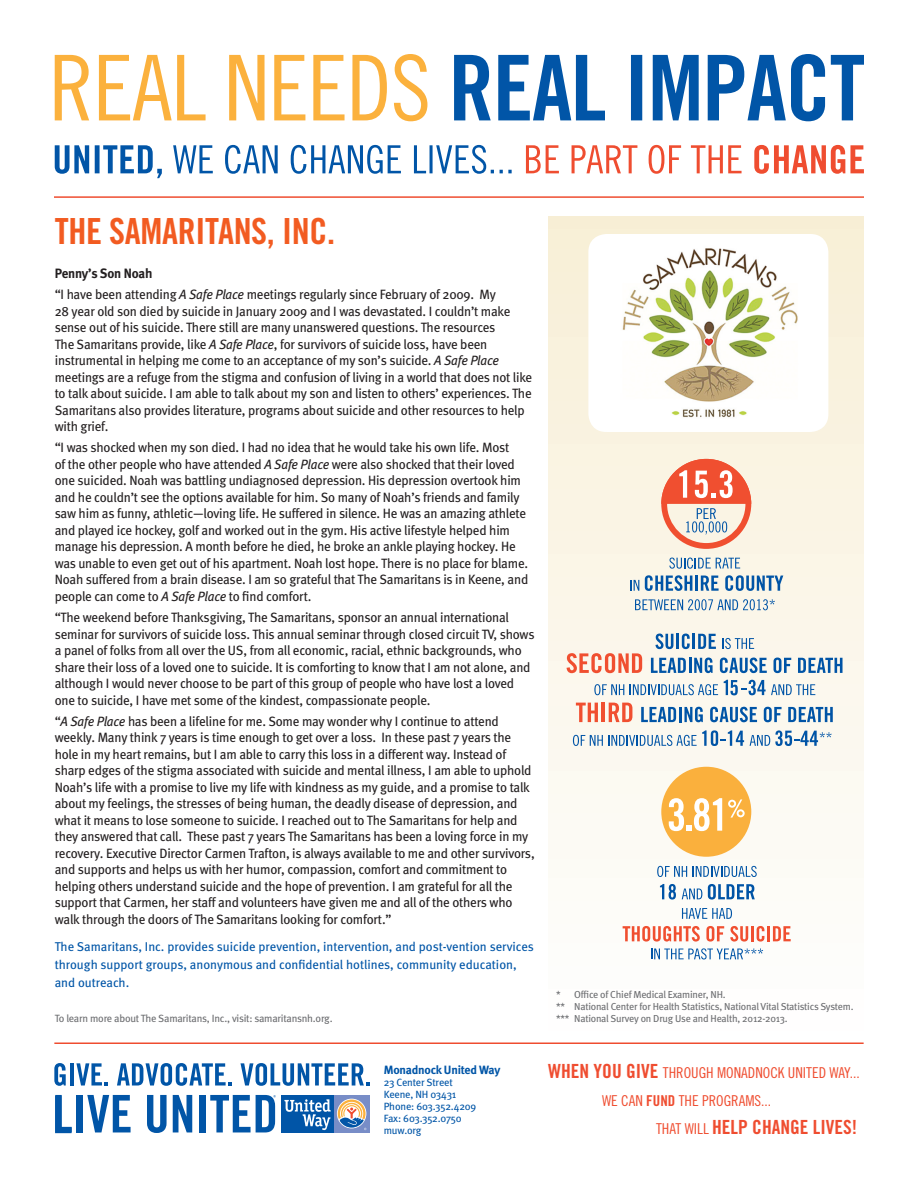
<style>
.page{position:relative;width:918px;height:1188px;background:#fff}
.page>*{position:absolute;margin:0;border:0;box-sizing:border-box;transform-origin:0 0}
.t1{font:36px "Trade Gothic Bold Cond Twenty";letter-spacing:-.01em;color:#f25b21}
.t2{font:19.5px "Trade Gothic Bold Cond Twenty";color:#ef4d30}
.t3{font:15px "Trade Gothic Cond Eighteen";color:#ef4d30}
.t4{font:13.5px/16.5px "Meta";letter-spacing:-.015em;color:#231f20}
.t5{font:12.75px/18px "Meta";color:#0155a7}
.t6{font:700 12px "Meta";letter-spacing:-.015em;color:#0155a7}
.t7{font:10.5px/12px "Meta";letter-spacing:-.015em;color:#0155a7}
.t8{font:10.5px "Meta";letter-spacing:-.02em;color:#6c6d70}
.t9{font:10.2px/12px "Meta";letter-spacing:-.02em;color:#6c6d70}
.s1{font-weight:700}
.s2{font-style:italic}
.s3{font-family:"Trade Gothic Bold Cond Twenty";font-size:19.5px}
.s4{font-family:"Trade Gothic Bold Cond Twenty"}
</style>
<div class="page">
<div style="left:548px;top:216px;width:316px;height:827px;background:linear-gradient(to bottom,#f8efd6,#fefefe)"></div>
<hr style="left:54px;top:1042px;width:810px;height:2px;background:#ef4d30">
<svg style="left:54px;top:1063px;width:12px;height:23px"></svg>
<hr style="left:70px;top:1063px;width:4px;height:23px;background:#0155a7">
<svg style="left:76px;top:1063px;width:32px;height:23px"></svg>
<svg style="left:117px;top:1063px;width:115px;height:23px"></svg>
<svg style="left:241px;top:1063px;width:129px;height:23px"></svg>
<div style="left:77px;top:1095px;width:6px;height:37px;background:#0155a7"></div>
<svg style="left:87px;top:1095px;width:44px;height:37px"></svg>
<svg style="left:147px;top:1095px;width:20px;height:38px"></svg>
<svg style="left:173px;top:1095px;width:19px;height:37px"></svg>
<div style="left:199px;top:1095px;width:7px;height:37px;background:#0155a7"></div>
<svg style="left:210px;top:1095px;width:66px;height:37px"></svg>
<svg style="left:281px;top:1095px;width:89px;height:38px"></svg>
<div style="left:334px;top:1095px;width:35px;height:37px;background:#788dc7"></div>
<svg style="left:337px;top:1099px;width:29px;height:29px"></svg>
<div style="left:282px;top:1095px;width:52px;height:37px;background:#0155a7"></div>
<svg style="left:284px;top:1099px;width:47px;height:31px"></svg>
<svg style="left:338px;top:1100px;width:28px;height:30px"></svg>
<svg style="left:55px;top:1095px;width:17px;height:38px"></svg>
<div style="left:76px;top:1096px;width:7px;height:37px;background:#0155a7"></div>
<hr style="left:54px;top:196px;width:810px;height:2px;background:#ef4d30">
<svg style="left:454px;top:54px;width:410px;height:67px"></svg>
<svg style="left:55px;top:54px;width:372px;height:67px"></svg>
<svg style="left:526px;top:145px;width:338px;height:29px"></svg>
<svg style="left:55px;top:145px;width:457px;height:33px"></svg>
<div style="left:588px;top:234px;width:240px;height:198px;background:#fff;border-radius:18px"></div>
<img style="left:622px;top:248px;width:176px;height:170px">
<svg style="left:661px;top:459px;width:90px;height:90px;background:#efab98"></svg>
<svg style="left:669px;top:558px;width:71px;height:11px"></svg>
<svg style="left:630px;top:580px;width:9px;height:11px"></svg>
<svg style="left:645px;top:575px;width:47px;height:16px"></svg>
<hr style="left:695px;top:576px;width:3px;height:15px;background:#0054a6">
<svg style="left:701px;top:576px;width:18px;height:15px"></svg>
<svg style="left:725px;top:575px;width:58px;height:16px"></svg>
<svg style="left:635px;top:599px;width:140px;height:11px;background:#b1c6d5"></svg>
<div style="left:661px;top:767px;width:90px;height:90px;background:#fab03d;border-radius:50%"></div>
<svg style="left:669px;top:798px;width:53px;height:33px"></svg>
<svg style="left:728px;top:799px;width:17px;height:19px"></svg>
<svg style="left:655px;top:634px;width:18px;height:15px"></svg>
<hr style="left:676px;top:634px;width:3px;height:15px;background:#0054a6">
<svg style="left:682px;top:634px;width:34px;height:15px"></svg>
<svg style="left:722px;top:638px;width:32px;height:11px"></svg>
<svg style="left:567px;top:653px;width:75px;height:20px"></svg>
<svg style="left:651px;top:658px;width:62px;height:15px"></svg>
<svg style="left:720px;top:658px;width:47px;height:15px"></svg>
<svg style="left:774px;top:658px;width:17px;height:15px"></svg>
<svg style="left:798px;top:658px;width:45px;height:15px"></svg>
<svg style="left:594px;top:684px;width:30px;height:11px"></svg>
<svg style="left:630px;top:684px;width:88px;height:11px"></svg>
<svg style="left:576px;top:703px;width:22px;height:19px"></svg>
<hr style="left:602px;top:703px;width:3px;height:19px;background:#f04f30">
<svg style="left:609px;top:703px;width:23px;height:19px"></svg>
<svg style="left:641px;top:707px;width:35px;height:15px"></svg>
<hr style="left:679px;top:707px;width:3px;height:15px;background:#0054a6">
<svg style="left:684px;top:707px;width:19px;height:15px"></svg>
<svg style="left:710px;top:707px;width:47px;height:15px"></svg>
<svg style="left:764px;top:707px;width:18px;height:15px"></svg>
<svg style="left:788px;top:707px;width:45px;height:15px"></svg>
<svg style="left:573px;top:730px;width:171px;height:16px"></svg>
<svg style="left:657px;top:866px;width:30px;height:11px"></svg>
<svg style="left:693px;top:866px;width:64px;height:11px"></svg>
<svg style="left:660px;top:884px;width:16px;height:16px"></svg>
<svg style="left:682px;top:889px;width:20px;height:10px"></svg>
<svg style="left:708px;top:884px;width:47px;height:16px"></svg>
<svg style="left:682px;top:908px;width:50px;height:11px"></svg>
<svg style="left:623px;top:926px;width:77px;height:16px"></svg>
<svg style="left:706px;top:926px;width:18px;height:16px"></svg>
<svg style="left:730px;top:926px;width:18px;height:16px"></svg>
<hr style="left:751px;top:926px;width:3px;height:15px;background:#f04f30">
<svg style="left:757px;top:926px;width:7px;height:16px"></svg>
<hr style="left:767px;top:926px;width:3px;height:15px;background:#f04f30">
<svg style="left:773px;top:926px;width:18px;height:15px"></svg>
<svg style="left:651px;top:948px;width:112px;height:12px"></svg>
<svg style="left:750px;top:730px;width:82px;height:16px"></svg>
<svg style="left:724px;top:680px;width:91px;height:15px"></svg>
<h1 class="t1" style="left:55px;top:209px;width:282px">THE SAMARITANS, INC.</h1>
<p class="t4" style="left:55px;top:263px;width:443px;line-height:21px"><span class="s1">Penny’s Son Noah<br></span>“I have been attending <span class="s2">A Safe Place</span> meetings regularly since February of 2009. My</p>
<p class="t4" style="left:55px;top:302px;width:479px">28 year old son died by suicide in January 2009 and I was devastated. I couldn’t make sense out of his suicide. There still are many unanswered questions. The resources<br>The Samaritans provide, like <span class="s2">A Safe Place</span>, for survivors of suicide loss, have been instrumental in helping me come to an acceptance of my son’s suicide. <span class="s2">A Safe Place </span>meetings are a refuge from the stigma and confusion of living in a world that does not like to talk about suicide. I am able to talk about my son and listen to others’ experiences. The Samaritans also provides literature, programs about suicide and other resources to help with grief.</p>
<p class="t4" style="left:55px;top:439px;width:475px">“I was shocked when my son died. I had no idea that he would take his own life. Most<br>of the other people who have attended <span class="s2">A Safe Place</span> were also shocked that their loved one suicided. Noah was battling undiagnosed depression. His depression overtook him and he couldn’t see the options available for him. So many of Noah’s friends and family saw him as funny, athletic—loving life. He suffered in silence. He was an amazing athlete and played ice hockey, golf and worked out in the gym. His active lifestyle helped him manage his depression. A month before he died, he broke an ankle playing hockey. He was unable to even get out of his apartment. Noah lost hope. There is no place for blame.<br>Noah suffered from a brain disease. I am so grateful that The Samaritans is in Keene, and people can come to <span class="s2">A Safe Place</span> to find comfort.</p>
<p class="t4" style="left:55px;top:609px;width:481px">“The weekend before Thanksgiving, The Samaritans, sponsor an annual international seminar for survivors of suicide loss. This annual seminar through closed circuit TV, shows a panel of folks from all over the US, from all economic, racial, ethnic backgrounds, who share their loss of a loved one to suicide. It is comforting to know that I am not alone, and although I would never choose to be part of this group of people who have lost a loved one to suicide, I have met some of the kindest, compassionate people.</p>
<p class="t4" style="left:55px;top:713px;width:482px">“<span class="s2">A Safe Place</span> has been a lifeline for me. Some may wonder why I continue to attend weekly. Many think 7 years is time enough to get over a loss. In these past 7 years the hole in my heart remains, but I am able to carry this loss in a different way. Instead of sharp edges of the stigma associated with suicide and mental illness, I am able to uphold Noah’s life with a promise to live my life with kindness as my guide, and a promise to talk about my feelings, the stresses of being human, the deadly disease of depression, and what it means to lose someone to suicide. I reached out to The Samaritans for help and they answered that call. These past 7 years The Samaritans has been a loving force in my recovery. Executive Director Carmen Trafton, is always available to me and other survivors, and supports and helps us with her humor, compassion, comfort and commitment to helping others understand suicide and the hope of prevention. I am grateful for all the support that Carmen, her staff and volunteers have given me and all of the others who walk through the doors of The Samaritans looking for comfort.”</p>
<p class="t5" style="left:55px;top:937px;width:481px">The Samaritans, Inc. provides suicide prevention, intervention, and post-vention services through support groups, anonymous and confidential hotlines, community education, and outreach.</p>
<p class="t8" style="left:55px;top:1012px;width:279px">To learn more about The Samaritans, Inc., visit: samaritansnh.org.</p>
<p class="t9" style="left:556px;top:988px;width:299px">* Office of Chief Medical Examiner, NH.<br>** National Center for Health Statistics, National Vital Statistics System. *** National Survey on Drug Use and Health, 2012-2013.</p>
<p class="t6" style="left:384px;top:1063px;width:118px">Monadnock United Way</p>
<p class="t7" style="left:384px;top:1076px;width:94px">23 Center Street<br>Keene, NH 03431<br>Phone: 603.352.4209<br>Fax: 603.352.0750 muw.org</p>
<p class="t3" style="left:548px;top:1064px;width:313px"><span class="s3">WHEN YOU GIVE</span> THROUGH MONADNOCK UNITED WAY...</p>
<p class="t3" style="left:602px;top:1091px;width:171px">WE CAN <span class="s4">FUND</span> THE PROGRAMS...</p>
<p class="t3" style="left:656px;top:1120px;width:107px">THAT WILL <span class="s3">HELP CHAN</span></p>
<h2 class="t2" style="left:790px;top:1115px;width:69px">GE LIVES!</h2>
</div>
